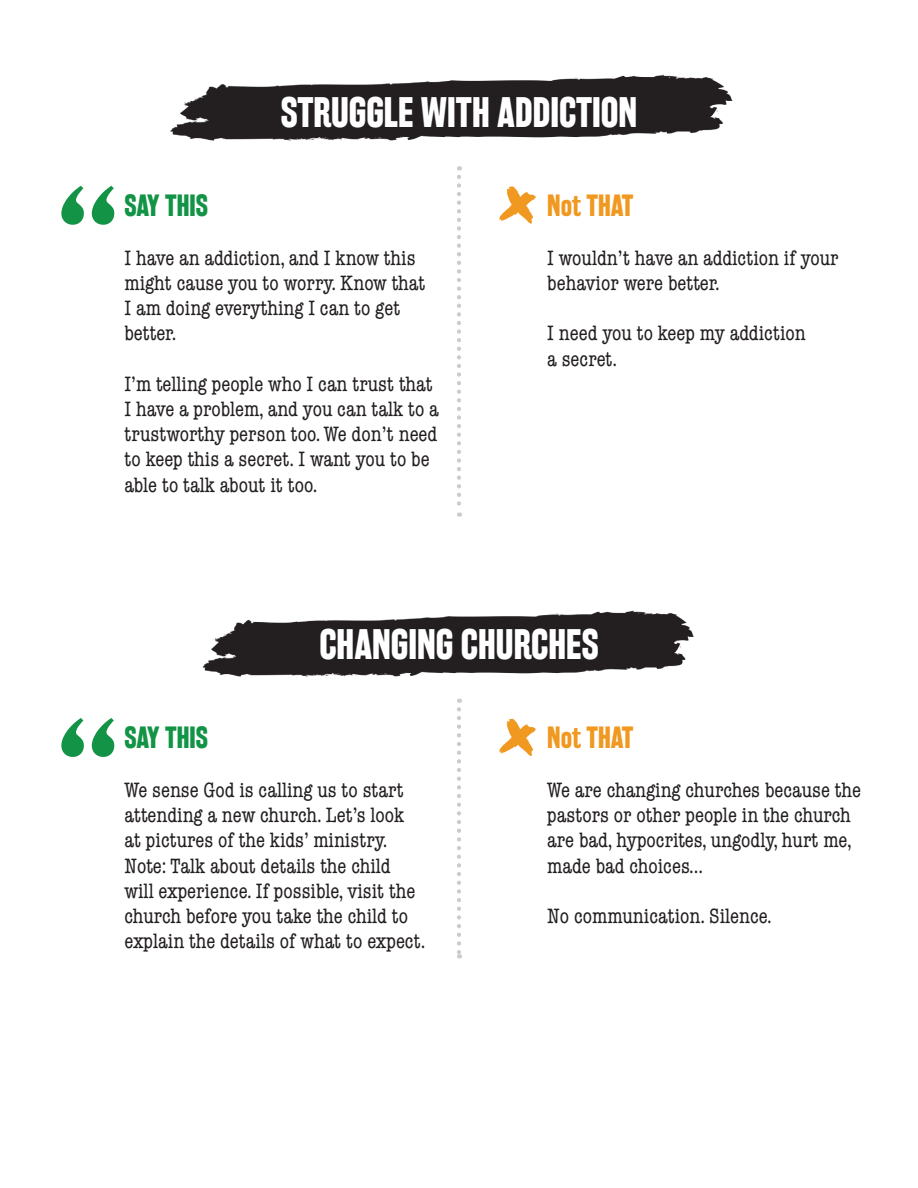
<style>
.page{position:relative;width:918px;height:1188px;background:#fff}
.page>*{position:absolute;margin:0;border:0;box-sizing:border-box;transform-origin:0 0}
.Heading{font:700 37.5px "Rakesly Rg";color:#fff}
.Say_This_heading{font:700 27px "Rakesly Rg";color:#129346}
.Not_That_heading{font:700 27px "Rakesly Rg";color:#f0981f}
.typewriter{font:condensed 21px/25.2px "American Typewriter Std";color:#231f20}
</style>
<div class="page">
<img style="left:202px;top:610px;width:492px;height:67px">
<img style="left:170px;top:74px;width:563px;height:67px">
<svg style="left:61px;top:186px;width:23px;height:39px"></svg>
<svg style="left:92px;top:186px;width:22px;height:39px"></svg>
<svg style="left:61px;top:718px;width:23px;height:39px"></svg>
<svg style="left:92px;top:718px;width:22px;height:39px"></svg>
<svg style="left:457px;top:177px;width:4px;height:340px"></svg>
<svg style="left:457px;top:709px;width:4px;height:250px"></svg>
<svg style="left:499px;top:186px;width:37px;height:38px"></svg>
<svg style="left:499px;top:719px;width:37px;height:37px"></svg>
<p class="Say_This_heading" style="left:124px;top:189px;width:85px">SAY THIS</p>
<p class="Heading" style="left:281px;top:90px;width:358px">STRUGGLE WITH ADDICTION</p>
<p class="Not_That_heading" style="left:547px;top:189px;width:88px">Not THAT</p>
<p class="typewriter" style="left:124px;top:245px;width:303px">I have an addiction, and I know this might cause you to worry. Know that<br>I am doing everything I can to get better.</p>
<p class="typewriter" style="left:124px;top:371px;width:316px">I’m telling people who I can trust that I have a problem, and you can talk to a trustworthy person too. We don’t need to keep this a secret. I want you to be able to talk about it too.</p>
<p class="typewriter" style="left:547px;top:245px;width:293px">I wouldn’t have an addiction if your behavior were better.</p>
<p class="typewriter" style="left:547px;top:321px;width:260px">I need you to keep my addiction</p>
<p class="typewriter" style="left:547px;top:346px;width:72px">a secret.</p>
<p class="Say_This_heading" style="left:124px;top:721px;width:85px">SAY THIS</p>
<p class="Heading" style="left:319px;top:622px;width:281px">CHANGING CHURCHES</p>
<p class="Not_That_heading" style="left:547px;top:721px;width:88px">Not THAT</p>
<p class="typewriter" style="left:124px;top:778px;width:302px">We sense God is calling us to start attending a new church. Let’s look at pictures of the kids’ ministry.<br>Note: Talk about details the child<br>will experience. If possible, visit the church before you take the child to explain the details of what to expect.</p>
<p class="typewriter" style="left:547px;top:778px;width:315px">We are changing churches because the pastors or other people in the church are bad, hypocrites, ungodly, hurt me, made bad choices...</p>
<p class="typewriter" style="left:547px;top:904px;width:226px">No communication. Silence.</p>
</div>
